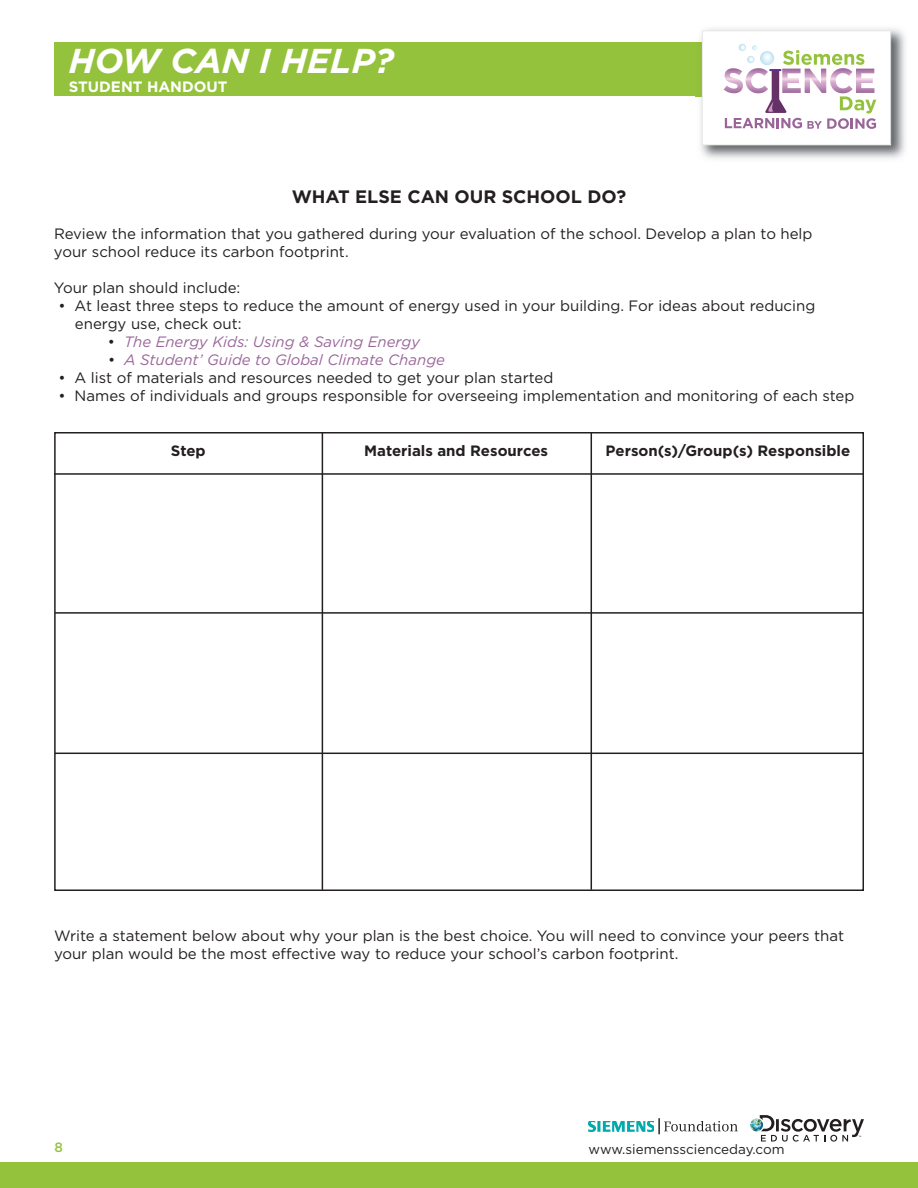
<style>
.page{position:relative;width:918px;height:1188px;background:#fff}
.page>*{position:absolute;margin:0;border:0;box-sizing:border-box;transform-origin:0 0}
.t1{font:italic 700 34.5px "Gotham";color:#fff}
.t2{font:700 18px "Gotham";color:#231f20}
.t3{font:15px/18px "Gotham";color:#231f20}
.t4{font:italic 15px "Gotham";color:#9a6699}
.t5{font:700 15px "Gotham";color:#231f20}
.t6{font:700 15px "Gotham";color:#fff}
.t7{font:13.5px "Gotham";color:#231f20}
.t8{font:500 13.5px "Gotham";color:#95c23c}
.s1{font-style:normal;color:#231f20}
</style>
<div class="page">
<div style="left:54px;top:432px;width:810px;height:459px;border:2px solid #231f20"></div>
<div style="left:54px;top:42px;width:651px;height:54px;background:#95c23c"></div>
<img style="left:696px;top:28px;width:209px;height:131px">
<img style="left:696px;top:42px;width:6px;height:54px">
<div style="left:703px;top:31px;width:187px;height:113px;background:#fff"></div>
<div style="left:702px;top:30px;width:189px;height:115px;border:1px solid #e7e8e9"></div>
<svg style="left:724px;top:44px;width:152px;height:85px"></svg>
<div style="left:0;top:1163px;width:918px;height:25px;background:#95c23c"></div>
<img style="left:589px;top:1121px;width:65px;height:10px">
<svg style="left:659px;top:1118px;width:79px;height:16px"></svg>
<svg style="left:750px;top:1115px;width:114px;height:27px"></svg>
<hr style="left:54px;top:473px;width:809px;height:2px;background:#231f20">
<hr style="left:322px;top:432px;width:1px;height:458px;background:#231f20">
<hr style="left:591px;top:432px;width:1px;height:458px;background:#231f20">
<hr style="left:55px;top:612px;width:808px;height:2px;background:#231f20">
<hr style="left:55px;top:753px;width:808px;height:1px;background:#231f20">
<h1 class="t1" style="left:69px;top:41px;width:327px">HOW CAN I HELP?</h1>
<p class="t6" style="left:69px;top:78px;width:160px">STUDENT HANDOUT</p>
<p class="t2" style="left:292px;top:187px;width:336px">WHAT ELSE CAN OUR SCHOOL DO?</p>
<p class="t3" style="left:54px;top:225px;width:760px">Review the information that you gathered during your evaluation of the school. Develop a plan to help your school reduce its carbon footprint.</p>
<p class="t3" style="left:54px;top:279px;width:188px">Your plan should include:</p>
<p class="t3" style="left:75px;top:297px;width:742px;text-indent:-16px">• At least three steps to reduce the amount of energy used in your building. For ideas about reducing energy use, check out:</p>
<p class="t4" style="left:108px;top:333px;width:314px"><span class="s1">•</span> The Energy Kids: Using &amp; Saving Energy</p>
<p class="t4" style="left:108px;top:351px;width:339px"><span class="s1">•</span> A Student’ Guide to Global Climate Change</p>
<p class="t3" style="left:58px;top:369px;width:496px">• A list of materials and resources needed to get your plan started</p>
<p class="t3" style="left:58px;top:387px;width:797px">• Names of individuals and groups responsible for overseeing implementation and monitoring of each step</p>
<p class="t5" style="left:171px;top:442px;width:36px">Step</p>
<p class="t5" style="left:364px;top:442px;width:185px">Materials and Resources</p>
<p class="t5" style="left:606px;top:442px;width:246px">Person(s)/Group(s) Responsible</p>
<p class="t3" style="left:54px;top:927px;width:792px">Write a statement below about why your plan is the best choice. You will need to convince your peers that your plan would be the most effective way to reduce your school’s carbon footprint.</p>
<p class="t8" style="left:54px;top:1139px;width:10px">8</p>
<p class="t7" style="left:589px;top:1142px;width:197px">www.siemensscienceday.com</p>
</div>
